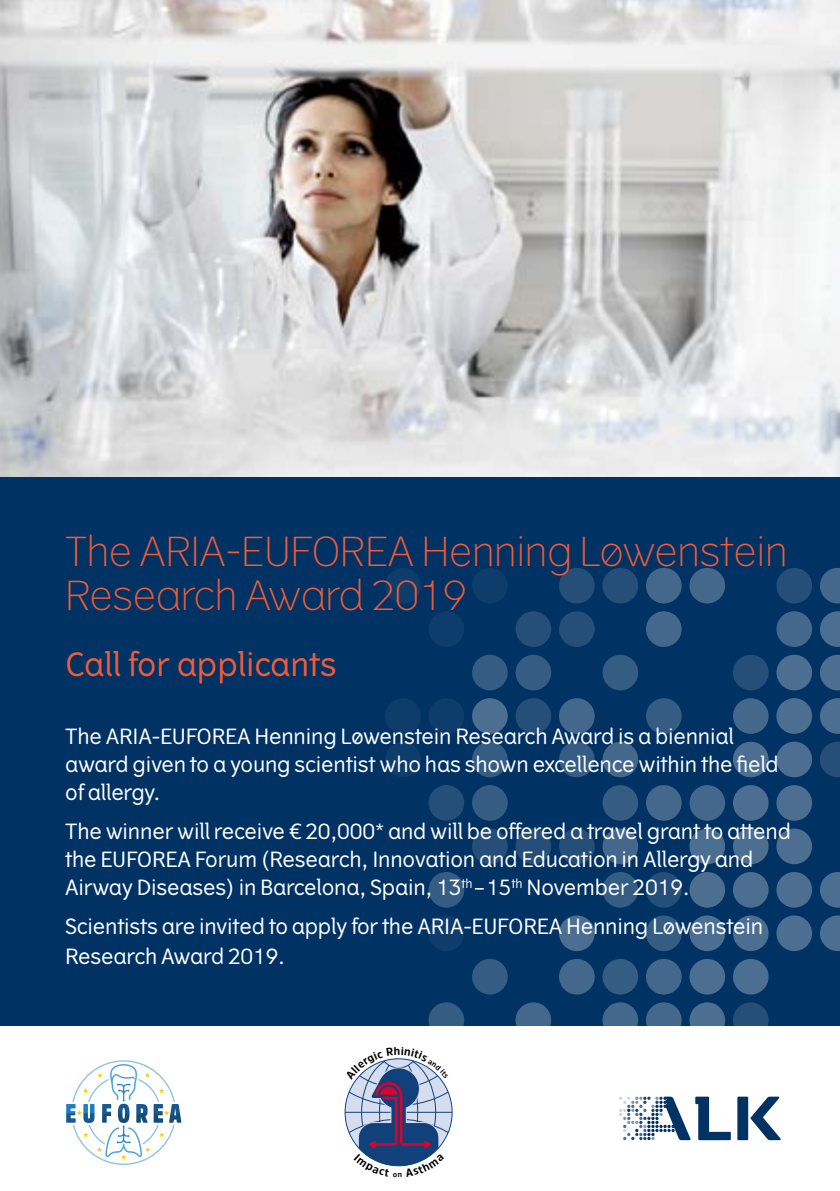
<style>
.page{position:relative;width:840px;height:1191px;background:#fff}
.page>*{position:absolute;margin:0;border:0;box-sizing:border-box;transform-origin:0 0}
.t1{font:300 40px/44px "Vertigo";letter-spacing:-.01em;color:#f15b38}
.t2{font:32px "Vertigo";color:#f15b38}
.t3{font:21px/28px "Vertigo";letter-spacing:-.01em;color:#fff}
</style>
<div class="page">
<div style="left:0;top:0;width:839px;height:1025px;background:#003263"></div>
<div style="left:385px;top:568px;width:35px;height:35px;background:#0e3d6b;border-radius:50%"></div>
<div style="left:385px;top:698px;width:35px;height:36px;background:#0e3d6b;border-radius:50%"></div>
<div style="left:385px;top:741px;width:35px;height:36px;background:#0e3d6b;border-radius:50%"></div>
<div style="left:428px;top:611px;width:36px;height:36px;background:#0e3d6b;border-radius:50%"></div>
<div style="left:428px;top:698px;width:36px;height:36px;background:#0e3d6b;border-radius:50%"></div>
<div style="left:428px;top:785px;width:36px;height:35px;background:#254f79;border-radius:50%"></div>
<div style="left:428px;top:872px;width:36px;height:35px;background:#355c83;border-radius:50%"></div>
<div style="left:428px;top:915px;width:36px;height:36px;background:#0e3d6b;border-radius:50%"></div>
<svg style="left:428px;top:1002px;width:36px;height:23px"></svg>
<div style="left:472px;top:568px;width:35px;height:35px;background:#0e3d6b;border-radius:50%"></div>
<div style="left:472px;top:655px;width:35px;height:35px;background:#355c83;border-radius:50%"></div>
<div style="left:472px;top:698px;width:35px;height:36px;background:#4c6f91;border-radius:50%"></div>
<div style="left:472px;top:741px;width:35px;height:36px;background:#355c83;border-radius:50%"></div>
<div style="left:472px;top:785px;width:35px;height:35px;background:#355c83;border-radius:50%"></div>
<div style="left:472px;top:828px;width:35px;height:36px;background:#254f79;border-radius:50%"></div>
<div style="left:472px;top:959px;width:35px;height:35px;background:#355c83;border-radius:50%"></div>
<div style="left:515px;top:611px;width:36px;height:36px;background:#254f79;border-radius:50%"></div>
<div style="left:515px;top:655px;width:36px;height:35px;background:#355c83;border-radius:50%"></div>
<div style="left:515px;top:698px;width:36px;height:36px;background:#254f79;border-radius:50%"></div>
<div style="left:515px;top:828px;width:36px;height:36px;background:#254f79;border-radius:50%"></div>
<svg style="left:515px;top:1002px;width:36px;height:23px"></svg>
<div style="left:558px;top:568px;width:36px;height:35px;background:#254f79;border-radius:50%"></div>
<div style="left:558px;top:611px;width:36px;height:36px;background:#254f79;border-radius:50%"></div>
<div style="left:558px;top:698px;width:36px;height:36px;background:#44688c;border-radius:50%"></div>
<div style="left:558px;top:741px;width:36px;height:36px;background:#355c83;border-radius:50%"></div>
<div style="left:558px;top:828px;width:36px;height:36px;background:#254f79;border-radius:50%"></div>
<div style="left:558px;top:915px;width:36px;height:36px;background:#4c6f91;border-radius:50%"></div>
<div style="left:558px;top:959px;width:36px;height:35px;background:#44688c;border-radius:50%"></div>
<div style="left:602px;top:568px;width:35px;height:35px;background:#254f79;border-radius:50%"></div>
<div style="left:602px;top:655px;width:35px;height:35px;background:#355c83;border-radius:50%"></div>
<div style="left:602px;top:741px;width:35px;height:36px;background:#44688c;border-radius:50%"></div>
<div style="left:602px;top:785px;width:35px;height:35px;background:#355c83;border-radius:50%"></div>
<div style="left:602px;top:828px;width:35px;height:36px;background:#44688c;border-radius:50%"></div>
<div style="left:602px;top:872px;width:35px;height:35px;background:#355c83;border-radius:50%"></div>
<div style="left:602px;top:959px;width:35px;height:35px;background:#355c83;border-radius:50%"></div>
<svg style="left:602px;top:1002px;width:35px;height:23px"></svg>
<div style="left:645px;top:568px;width:36px;height:35px;background:#44688c;border-radius:50%"></div>
<div style="left:645px;top:611px;width:36px;height:36px;background:#44688c;border-radius:50%"></div>
<div style="left:645px;top:698px;width:36px;height:36px;background:#355c83;border-radius:50%"></div>
<div style="left:645px;top:785px;width:36px;height:35px;background:#44688c;border-radius:50%"></div>
<div style="left:645px;top:872px;width:36px;height:35px;background:#254f79;border-radius:50%"></div>
<div style="left:645px;top:915px;width:36px;height:36px;background:#355c83;border-radius:50%"></div>
<div style="left:645px;top:959px;width:36px;height:35px;background:#44688c;border-radius:50%"></div>
<svg style="left:646px;top:1002px;width:35px;height:23px"></svg>
<div style="left:689px;top:568px;width:35px;height:35px;background:#44688c;border-radius:50%"></div>
<div style="left:689px;top:785px;width:35px;height:35px;background:#44688c;border-radius:50%"></div>
<div style="left:689px;top:828px;width:35px;height:36px;background:#4c6f91;border-radius:50%"></div>
<div style="left:689px;top:872px;width:35px;height:35px;background:#4c6f91;border-radius:50%"></div>
<div style="left:689px;top:915px;width:35px;height:36px;background:#4c6f91;border-radius:50%"></div>
<div style="left:689px;top:959px;width:35px;height:35px;background:#4c6f91;border-radius:50%"></div>
<svg style="left:689px;top:1002px;width:35px;height:23px"></svg>
<div style="left:732px;top:655px;width:36px;height:35px;background:#254f79;border-radius:50%"></div>
<div style="left:732px;top:698px;width:36px;height:36px;background:#44688c;border-radius:50%"></div>
<div style="left:732px;top:741px;width:36px;height:36px;background:#4c6f91;border-radius:50%"></div>
<div style="left:732px;top:785px;width:36px;height:35px;background:#4c6f91;border-radius:50%"></div>
<div style="left:732px;top:828px;width:36px;height:36px;background:#4c6f91;border-radius:50%"></div>
<div style="left:732px;top:872px;width:36px;height:35px;background:#4c6f91;border-radius:50%"></div>
<div style="left:732px;top:915px;width:36px;height:36px;background:#4c6f91;border-radius:50%"></div>
<div style="left:732px;top:959px;width:36px;height:35px;background:#4c6f91;border-radius:50%"></div>
<svg style="left:733px;top:1002px;width:35px;height:23px"></svg>
<div style="left:776px;top:568px;width:35px;height:35px;background:#254f79;border-radius:50%"></div>
<div style="left:776px;top:611px;width:35px;height:36px;background:#44688c;border-radius:50%"></div>
<div style="left:776px;top:655px;width:35px;height:35px;background:#4c6f91;border-radius:50%"></div>
<div style="left:776px;top:698px;width:35px;height:36px;background:#4c6f91;border-radius:50%"></div>
<div style="left:776px;top:741px;width:35px;height:36px;background:#4c6f91;border-radius:50%"></div>
<div style="left:776px;top:785px;width:35px;height:35px;background:#4c6f91;border-radius:50%"></div>
<div style="left:776px;top:828px;width:35px;height:36px;background:#4c6f91;border-radius:50%"></div>
<div style="left:776px;top:872px;width:35px;height:35px;background:#4c6f91;border-radius:50%"></div>
<div style="left:776px;top:915px;width:35px;height:36px;background:#4c6f91;border-radius:50%"></div>
<svg style="left:820px;top:568px;width:19px;height:35px"></svg>
<svg style="left:820px;top:611px;width:19px;height:36px"></svg>
<svg style="left:820px;top:655px;width:19px;height:35px"></svg>
<svg style="left:820px;top:698px;width:19px;height:36px"></svg>
<svg style="left:820px;top:741px;width:19px;height:36px"></svg>
<svg style="left:820px;top:872px;width:19px;height:35px"></svg>
<svg style="left:820px;top:915px;width:19px;height:36px"></svg>
<img style="left:0;top:0;width:839px;height:476px">
<svg style="left:66px;top:1060px;width:115px;height:105px"></svg>
<div style="left:737px;top:1096px;width:10px;height:44px;background:#003263"></div>
<svg style="left:750px;top:1096px;width:30px;height:44px"></svg>
<svg style="left:619px;top:1096px;width:111px;height:44px"></svg>
<svg style="left:345px;top:1058px;width:107px;height:109px"></svg>
<h1 class="t1" style="left:65px;top:529px;width:723px">The ARIA-EUFOREA Henning Løwenstein<br>Research Award 2019</h1>
<h2 class="t2" style="left:65px;top:645px;width:273px">Call for applicants</h2>
<p class="t3" style="left:65px;top:722px;width:714px">The ARIA-EUFOREA Henning Løwenstein Research Award is a biennial award given to a young scientist who has shown excellence within the field of allergy.</p>
<p class="t3" style="left:65px;top:817px;width:726px">The winner will receive € 20,000* and will be offered a travel grant to attend the EUFOREA Forum (Research, Innovation and Education in Allergy and<br>Airway Diseases) in Barcelona, Spain, 13<sup>th</sup>–15<sup>th</sup> November 2019.</p>
<p class="t3" style="left:65px;top:912px;width:699px;line-height:30px">Scientists are invited to apply for the ARIA-EUFOREA Henning Løwenstein<br>Research Award 2019.</p>
</div>
